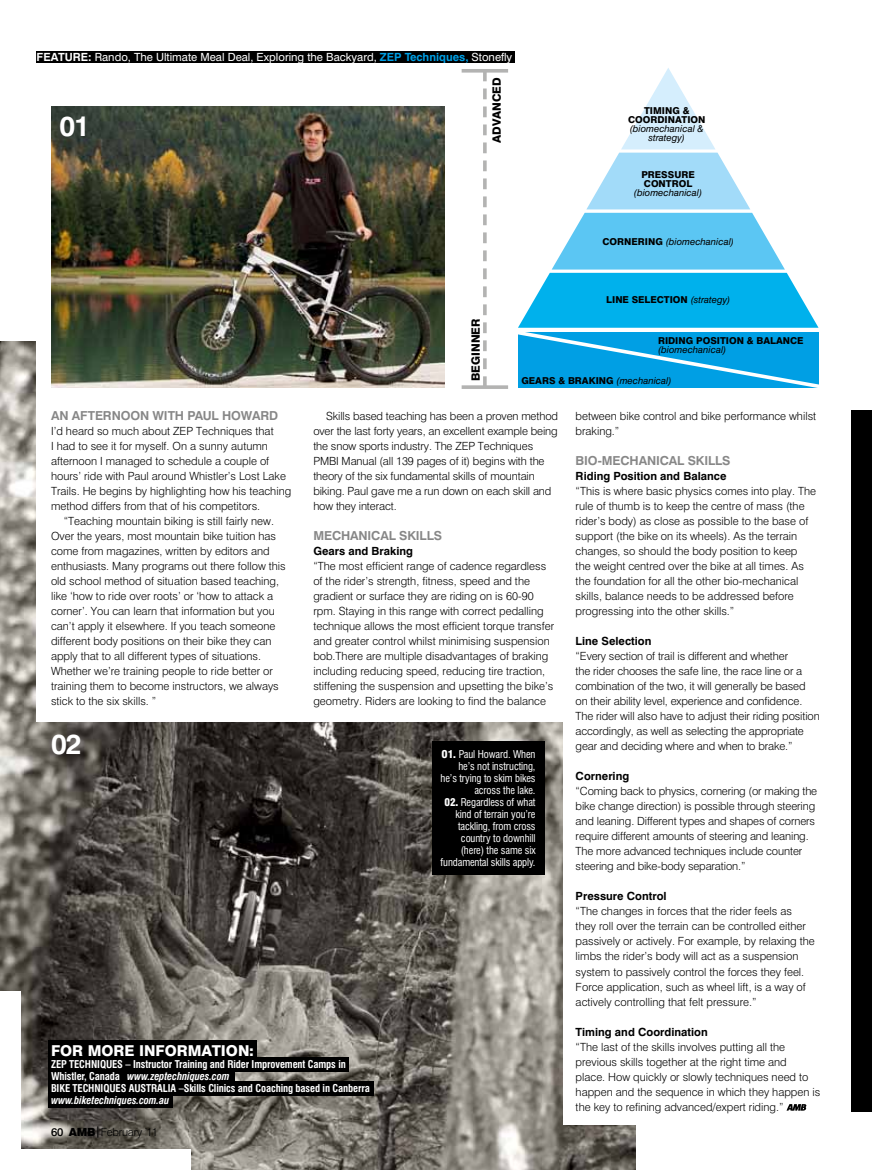
<style>
.page{position:relative;width:872px;height:1170px;background:#fff}
.page>*{position:absolute;margin:0;border:0;box-sizing:border-box;transform-origin:0 0}
.t1{font:700 27.9px "Swiss 721 BT";color:#fff}
.t2{font:800 15px "Swiss 721 BT";color:#fff}
.t3{font:700 12.45px "Swiss 721 BT";letter-spacing:-.01em;color:#878787}
.t4{font:800 11.4px "Swiss 721 BT";color:#000}
.t5{font:300 11.25px/15px "Swiss 721 BT";color:#000}
.t6{font:700 11.25px "Swiss 721 BT";color:#000}
.t7{font:11.25px "Swiss 721 BT";color:#fff}
.t8{font:300 11.25px "Swiss 721 BT";letter-spacing:-.02em;color:#000}
.t9{font:condensed 10.5px/12px "Swiss 721 BT";letter-spacing:-.01em;color:#fff;text-align:right}
.t10{font:700 condensed 10.5px/12px "Swiss 721 BT";letter-spacing:-.01em;color:#fff}
.t11{font:italic 700 condensed 10.5px "Swiss 721 BT";letter-spacing:-.01em;color:#fff}
.t12{font:800 9.45px/9px "Swiss 721 BT";color:#000}
.t13{font:italic 9.45px/9px "Swiss 721 BT";color:#000;text-align:center}
.s1{font-weight:700}
.s2{font-weight:700;color:#009fe4}
.s3{font-weight:800;font-style:normal}
.s4{font-weight:400;font-style:italic}
.s5{font-weight:900}
.s6{font-style:italic}
.s7{font-weight:500}
</style>
<div class="page">
<img style="left:0;top:342px;width:636px;height:827px">
<div style="left:36px;top:255px;width:800px;height:466px;background:#fff"></div>
<div style="left:48px;top:1040px;width:209px;height:25px;background:#000"></div>
<div style="left:48px;top:1093px;width:125px;height:14px;background:#000"></div>
<div style="left:563px;top:703px;width:273px;height:422px;background:#fff"></div>
<div style="left:51px;top:1044px;width:321px;height:64px;background:#000;opacity:.8"></div>
<svg style="left:518px;top:68px;width:301px;height:320px"></svg>
<svg style="left:461px;top:385px;width:47px;height:4px"></svg>
<svg style="left:461px;top:69px;width:47px;height:4px"></svg>
<svg style="left:483px;top:70px;width:3px;height:317px"></svg>
<svg style="left:786px;top:1104px;width:20px;height:6px"></svg>
<img style="left:51px;top:106px;width:393px;height:281px">
<div style="left:0;top:1149px;width:191px;height:20px;background:#fff"></div>
<div style="left:0;top:991px;width:20px;height:178px;background:#fff"></div>
<div style="left:852px;top:410px;width:20px;height:701px;background:#000"></div>
<div style="left:36px;top:51px;width:478px;height:12px;background:#000"></div>
<div style="left:432px;top:741px;width:113px;height:134px;background:#000"></div>
<p class="t7" style="left:37px;top:50px;width:477px"><span class="s1">Feature:</span> Rando, The Ultimate Meal Deal, Exploring the Backyard, <span class="s2">ZEP Techniques,</span> Stonefly</p>
<h1 class="t1" style="left:60px;top:109px;width:32px">01</h1>
<p class="t4" style="left:490px;top:143px;width:67px;rotate:-90deg">ADVANCED</p>
<p class="t12" style="left:628px;top:106px;width:79px;text-align:center">TIMING &amp;<br>COORDINATION</p>
<p class="t13" style="left:629px;top:124px;width:76px">(biomechanical &amp; strategy)</p>
<p class="t12" style="left:641px;top:170px;width:55px">PRESSURE<br>CONTROL</p>
<p class="t13" style="left:634px;top:188px;width:70px">(biomechanical)</p>
<p class="t13" style="left:602px;top:237px;width:133px"><span class="s3">CORNERING</span> (biomechanical)</p>
<p class="t4" style="left:469px;top:381px;width:64px;rotate:-90deg">BEGINNER</p>
<p class="t12" style="left:606px;top:294px;width:125px">LINE SELECTION <span class="s4">(strategy)</span></p>
<p class="t12" style="left:658px;top:336px;width:147px">RIDING POSITION &amp; BALANCE</p>
<p class="t13" style="left:658px;top:345px;width:70px">(biomechanical)</p>
<p class="t12" style="left:521px;top:375px;width:152px">GEARS &amp; BRAKING <span class="s4">(mechanical)</span></p>
<p class="t3" style="left:51px;top:408px;width:229px">An afternoon with Paul Howard</p>
<p class="t5" style="left:51px;top:423px;width:224px">I’d heard so much about ZEP Techniques that</p>
<p class="t5" style="left:51px;top:438px;width:218px">I had to see it for myself. On a sunny autumn</p>
<p class="t5" style="left:51px;top:453px;width:220px">afternoon I managed to schedule a couple of</p>
<p class="t5" style="left:51px;top:468px;width:236px">hours’ ride with Paul around Whistler’s Lost Lake</p>
<p class="t5" style="left:51px;top:483px;width:242px">Trails. He begins by highlighting how his teaching</p>
<p class="t5" style="left:51px;top:498px;width:211px">method differs from that of his competitors.</p>
<p class="t5" style="left:64px;top:513px;width:212px">“Teaching mountain biking is still fairly new.</p>
<p class="t5" style="left:51px;top:528px;width:226px">Over the years, most mountain bike tuition has</p>
<p class="t5" style="left:51px;top:543px;width:220px">come from magazines, written by editors and</p>
<p class="t5" style="left:51px;top:558px;width:236px">enthusiasts. Many programs out there follow this</p>
<p class="t5" style="left:51px;top:573px;width:230px">old school method of situation based teaching,</p>
<p class="t5" style="left:51px;top:588px;width:224px">like ‘how to ride over roots’ or ‘how to attack a</p>
<p class="t5" style="left:51px;top:603px;width:225px">corner’. You can learn that information but you</p>
<p class="t5" style="left:51px;top:618px;width:226px">can’t apply it elsewhere. If you teach someone</p>
<p class="t5" style="left:51px;top:633px;width:222px">different body positions on their bike they can</p>
<p class="t5" style="left:51px;top:648px;width:211px">apply that to all different types of situations.</p>
<p class="t5" style="left:51px;top:663px;width:223px">Whether we’re training people to ride better or</p>
<p class="t5" style="left:51px;top:678px;width:229px">training them to become instructors, we always</p>
<p class="t5" style="left:51px;top:693px;width:107px">stick to the six skills. ”</p>
<h1 class="t1" style="left:51px;top:727px;width:32px">02</h1>
<p class="t5" style="left:313px;top:408px;width:246px;text-indent:13px">Skills based teaching has been a proven method over the last forty years, an excellent example being the snow sports industry. The ZEP Techniques PMBI Manual (all 139 pages of it) begins with the theory of the six fundamental skills of mountain biking. Paul gave me a run down on each skill and how they interact.</p>
<p class="t3" style="left:313px;top:528px;width:36px">MECHANI</p>
<p class="t3" style="left:371px;top:528px;width:36px">CAL SKILLS</p>
<p class="t6" style="left:313px;top:544px;width:101px">Gears and Braking</p>
<p class="t5" style="left:313px;top:558px;width:242px">“The most efficient range of cadence regardless of the rider’s strength, fitness, speed and the gradient or surface they are riding on is 60-90 rpm. Staying in this range with correct pedalling technique allows the most efficient torque transfer and greater control whilst minimising suspension bob.There are multiple disadvantages of braking including reducing speed, reducing tire traction, stiffening the suspension and upsetting the bike’s geometry. Riders are looking to find the balance</p>
<p class="t9" style="left:440px;top:747px;width:96px"><span class="s5">O1.</span> Paul Howard. When he’s not instructing, he’s trying to skim bikes across the lake.</p>
<p class="t9" style="left:440px;top:795px;width:96px"><span class="s5">02.</span> Regardless of what kind of terrain you’re tackling, from cross country to downhill (here) the same six fundamental skills apply.</p>
<h2 class="t2" style="left:51px;top:1041px;width:204px">FOR MORE INFORMATION:</h2>
<p class="t10" style="left:51px;top:1057px;width:320px">ZEP Techniques – Instructor Training and Rider Improvement Camps in<br>Whistler, Canada <span class="s6">www.zeptechniques.com<br></span>Bike Techniques Australia –Skills Clinics and Coaching based in Canberra</p>
<p class="t11" style="left:51px;top:1093px;width:120px">www.biketechniques.com.au</p>
<p class="t8" style="left:51px;top:1125px;width:108px"><span class="s7">60</span> <span class="s5">AMB</span><span class="s7">|</span>February ’11</p>
<p class="t5" style="left:575px;top:408px;width:242px">between bike control and bike performance whilst braking.”</p>
<p class="t3" style="left:575px;top:453px;width:63px">BIO-MECHANI</p>
<p class="t3" style="left:660px;top:453px;width:36px">CAL SKILLS</p>
<p class="t6" style="left:575px;top:469px;width:152px">Riding Position and Balance</p>
<p class="t5" style="left:575px;top:483px;width:242px">“This is where basic physics comes into play. The rule of thumb is to keep the centre of mass (the rider’s body) as close as possible to the base of support (the bike on its wheels). As the terrain changes, so should the body position to keep<br>the weight centred over the bike at all times. As the foundation for all the other bio-mechanical skills, balance needs to be addressed before progressing into the other skills.”</p>
<p class="t6" style="left:575px;top:634px;width:77px">Line Selection</p>
<p class="t5" style="left:575px;top:648px;width:246px">“Every section of trail is different and whether<br>the rider chooses the safe line, the race line or a combination of the two, it will generally be based on their ability level, experience and confidence.<br>The rider will also have to adjust their riding position accordingly, as well as selecting the appropriate gear and deciding where and when to brake.”</p>
<p class="t6" style="left:575px;top:769px;width:55px">Cornering</p>
<p class="t5" style="left:575px;top:783px;width:243px">“Coming back to physics, cornering (or making the bike change direction) is possible through steering and leaning. Different types and shapes of corners require different amounts of steering and leaning.<br>The more advanced techniques include counter steering and bike-body separation.”</p>
<p class="t6" style="left:575px;top:889px;width:92px">Pressure Control</p>
<p class="t5" style="left:575px;top:903px;width:241px">“The changes in forces that the rider feels as they roll over the terrain can be controlled either passively or actively. For example, by relaxing the limbs the rider’s body will act as a suspension system to passively control the forces they feel.<br>Force application, such as wheel lift, is a way of actively controlling that felt pressure.”</p>
<p class="t6" style="left:575px;top:1024px;width:134px">Timing and Coordination</p>
<p class="t5" style="left:575px;top:1038px;width:246px">“The last of the skills involves putting all the previous skills together at the right time and<br>place. How quickly or slowly techniques need to happen and the sequence in which they happen is the key to refining advanced/expert riding.”</p>
</div>
